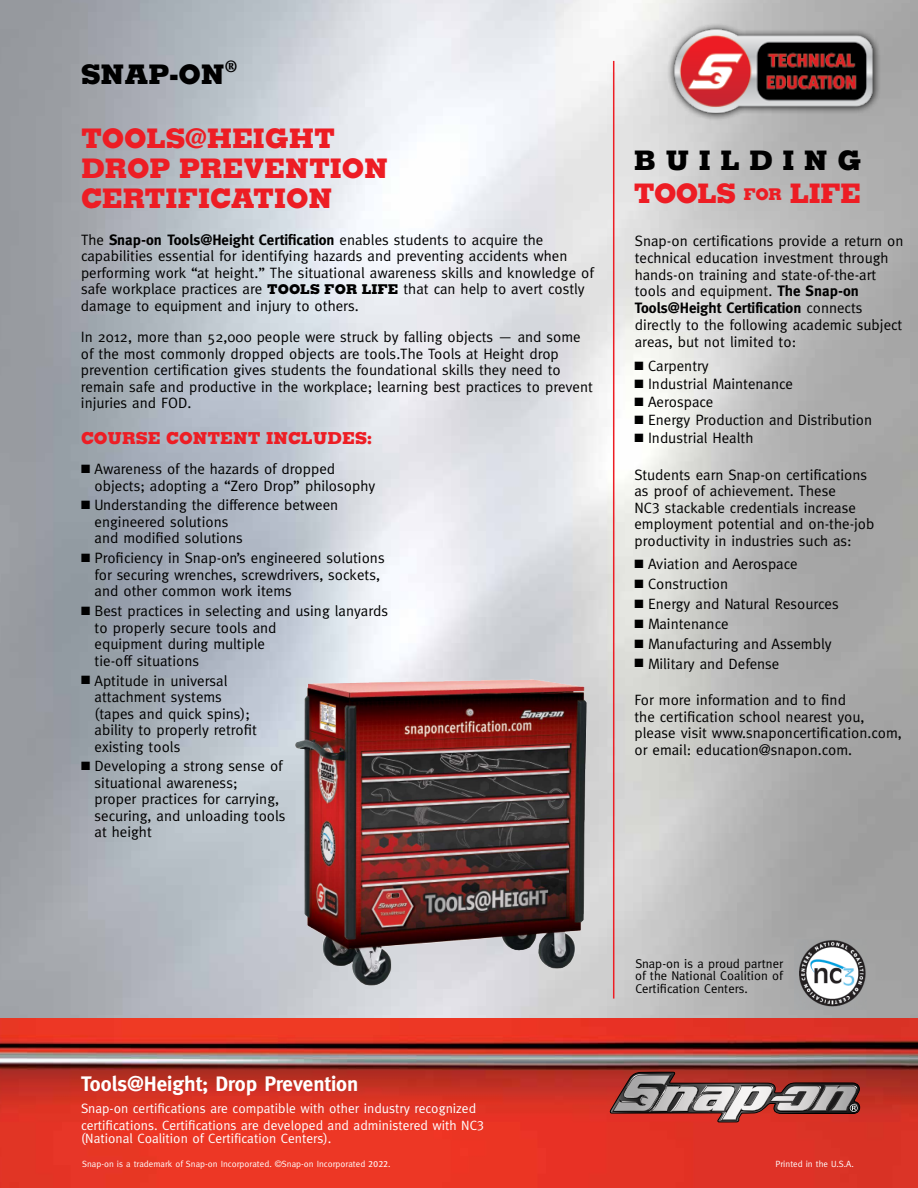
<style>
.page{position:relative;width:918px;height:1188px;background:#fff}
.page>*{position:absolute;margin:0;border:0;box-sizing:border-box;transform-origin:0 0}
.t1{font:800 27px/30px "Memphis";letter-spacing:-.005em;color:#ed1d24}
.t2{font:800 27px/32.2px "Memphis";letter-spacing:.16em;color:#ed1d24}
.t3{font:800 27px "Memphis";color:#000}
.t4{font:700 21px "Meta";color:#fff}
.t5{font:800 16.5px "Memphis";color:#ed1d24}
.t6{font:15px/16.5px "Meta";color:#000}
.t7{font:13.5px/17.7px "Meta";color:#fff}
.t8{font:12.75px/12.8px "Meta";color:#000;text-align:justify}
.t9{font:9px "Meta";color:#fff}
.s1{font-weight:700}
.s2{font-family:"Memphis";font-weight:800;font-size:13.5px}
.s3{color:#000}
.s4{font-size:16.2px}
.s5{font-family:"Meta Caps"}
.s6{font-family:"Meta LF"}
</style>
<div class="page">
<img style="left:0;top:1018px;width:918px;height:170px">
<svg style="left:609px;top:1072px;width:253px;height:51px;background:#9e635f"></svg>
<svg style="left:781px;top:934px;width:84px;height:65px"></svg>
<div style="left:667px;top:22px;width:214px;height:100px;background:#a3a3a3"></div>
<img style="left:668px;top:22px;width:211px;height:99px">
<hr style="left:613px;top:61px;width:1px;height:938px;background:#ed1d24">
<img style="left:281px;top:674px;width:320px;height:323px">
<img style="left:795px;top:940px;width:72px;height:70px">
<h1 class="t3" style="left:81px;top:57px;width:158px">SNAP-ON<sup>®</sup></h1>
<h1 class="t1" style="left:81px;top:123px;width:309px">TOOLS@HEIGHT<br>DROP PREVENTION<br>CERTIFICATION</h1>
<p class="t6" style="left:81px;top:231px;width:514px">The <span class="s1">Snap-on Tools@Height Certification</span> enables students to acquire the capabilities essential for identifying hazards and preventing accidents when performing work “at height.” The situational awareness skills and knowledge of safe workplace practices are <span class="s2">TOOLS FOR LIFE</span> that can help to avert costly damage to equipment and injury to others.</p>
<p class="t6" style="left:81px;top:328px;width:514px">In 2012, more than 52,000 people were struck by falling objects — and some of the most commonly dropped objects are tools.The Tools at Height drop prevention certification gives students the foundational skills they need to remain safe and productive in the workplace; learning best practices to prevent injuries and FOD.</p>
<p class="t5" style="left:81px;top:427px;width:293px">COURSE CONTENT INCLUDES:</p>
<p class="t6" style="left:95px;top:460px;width:282px;text-indent:-14px">■ Awareness of the hazards of dropped objects; adopting a “Zero Drop” philosophy</p>
<p class="t6" style="left:95px;top:497px;width:245px;text-indent:-14px">■ Understanding the difference between engineered solutions<br>and modified solutions</p>
<p class="t6" style="left:95px;top:550px;width:292px;text-indent:-14px">■ Proficiency in Snap-on’s engineered solutions for securing wrenches, screwdrivers, sockets, and other common work items</p>
<p class="t6" style="left:95px;top:603px;width:295px;text-indent:-14px">■ Best practices in selecting and using lanyards to properly secure tools and<br>equipment during multiple<br>tie-off situations</p>
<p class="t6" style="left:95px;top:672px;width:164px;text-indent:-14px">■ Aptitude in universal attachment systems (tapes and quick spins); ability to properly retrofit existing tools</p>
<p class="t6" style="left:95px;top:758px;width:192px;text-indent:-14px">■ Developing a strong sense of situational awareness;<br>proper practices for carrying, securing, and unloading tools at height</p>
<h1 class="t2" style="left:634px;top:144px;width:229px"><span class="s3">BUILDING<br></span>TOOLS <span class="s4">FOR</span> LIFE</h1>
<p class="t6" style="left:635px;top:232px;width:270px">Snap-on certifications provide a return on technical education investment through hands-on training and state-of-the-art tools and equipment. <span class="s1">The Snap-on Tools@Height Certification</span> connects directly to the following academic subject areas, but not limited to:</p>
<p class="t6" style="left:635px;top:358px;width:76px">■ Carpentry</p>
<p class="t6" style="left:635px;top:376px;width:160px">■ Industrial Maintenance</p>
<p class="t6" style="left:635px;top:394px;width:80px">■ Aerospace</p>
<p class="t6" style="left:635px;top:412px;width:239px">■ Energy Production and Distribution</p>
<p class="t6" style="left:635px;top:430px;width:120px">■ Industrial Health</p>
<p class="t6" style="left:634px;top:466px;width:241px">Students earn Snap-on certifications as proof of achievement. These<br><span class="s5">NC3</span> stackable credentials increase employment potential and on-the-job productivity in industries such as:</p>
<p class="t6" style="left:635px;top:556px;width:165px">■ Aviation and Aerospace</p>
<p class="t6" style="left:635px;top:575px;width:95px">■ Construction</p>
<p class="t6" style="left:635px;top:595px;width:206px">■ Energy and Natural Resources</p>
<p class="t6" style="left:635px;top:615px;width:96px">■ Maintenance</p>
<p class="t6" style="left:635px;top:635px;width:199px">■ Manufacturing and Assembly</p>
<p class="t6" style="left:635px;top:655px;width:146px">■ Military and Defense</p>
<p class="t6" style="left:634px;top:692px;width:269px">For more information and to find<br>the certification school nearest you, please visit www.snaponcertification.com, or email: education@snapon.com.</p>
<h2 class="t4" style="left:81px;top:1071px;width:279px">Tools@Height; Drop Prevention</h2>
<p class="t7" style="left:81px;top:1099px;width:405px">Snap-on certifications are compatible with other industry recognized certifications. Certifications are developed and administered with <span class="s5">NC3</span></p>
<p class="t7" style="left:81px;top:1129px;width:252px">(National Coalition of Certification Centers).</p>
<p class="t9" style="left:82px;top:1158px;width:310px">Snap-on is a trademark of Snap-on Incorporated. ©Snap-on Incorporated <span class="s6">2022</span>.</p>
<p class="t8" style="left:635px;top:957px;width:150px">Snap-on is a proud partner of the National Coalition of Certification Centers.</p>
<p class="t9" style="left:776px;top:1158px;width:80px">Printed in the U.S.A.</p>
</div>
